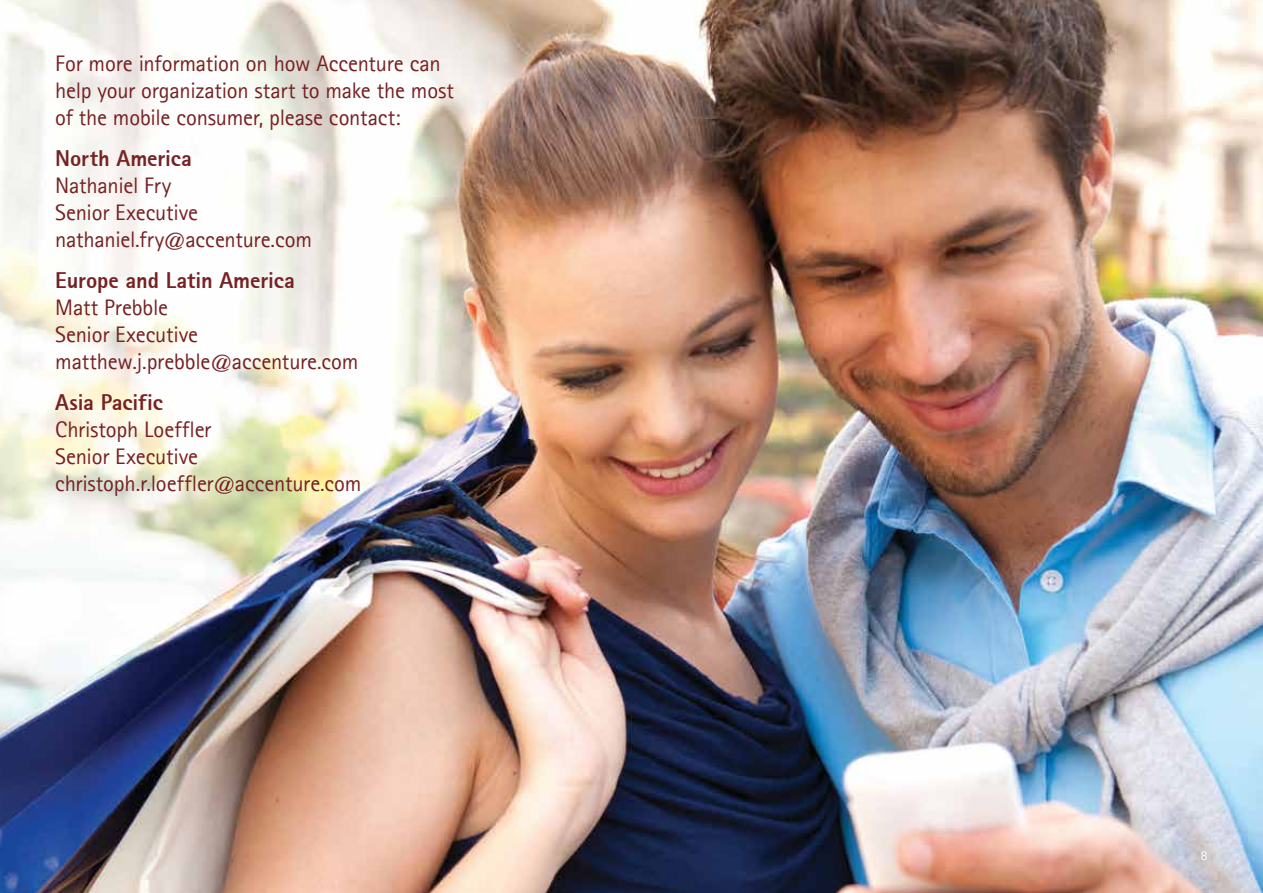
<style>
.page{position:relative;width:1263px;height:893px;background:#fff}
.page>*{position:absolute;margin:0;border:0;box-sizing:border-box;transform-origin:0 0}
.t1{font:22.5px/27px "Agfa Rotis Sans Serif";letter-spacing:-.01em;color:#762123}
.t2{font:22.5px "Agfa Rotis Sans Serif Ex Bd";letter-spacing:-.005em;color:#762123}
.t3{font:13.5px "Agfa Rotis Sans Serif";color:#fff}
</style>
<div class="page">
<img style="left:0;top:0;width:1263px;height:893px">
<p class="t1" style="left:55px;top:49px;width:400px">For more information on how Accenture can help your organization start to make the most of the mobile consumer, please contact:</p>
<p class="t2" style="left:55px;top:144px;width:138px">North America</p>
<p class="t1" style="left:55px;top:171px;width:258px">Nathaniel Fry<br>Senior Executive nathaniel.fry@accenture.com</p>
<p class="t2" style="left:55px;top:266px;width:241px">Europe and Latin America</p>
<p class="t1" style="left:55px;top:293px;width:305px">Matt Prebble<br>Senior Executive matthew.j.prebble@accenture.com</p>
<p class="t2" style="left:55px;top:388px;width:109px">Asia Pacific</p>
<p class="t1" style="left:55px;top:416px;width:308px">Christoph Loeffler<br>Senior Executive christoph.r.loeffler@accenture.com</p>
<p class="t3" style="left:1201px;top:847px;width:8px">8</p>
</div>
